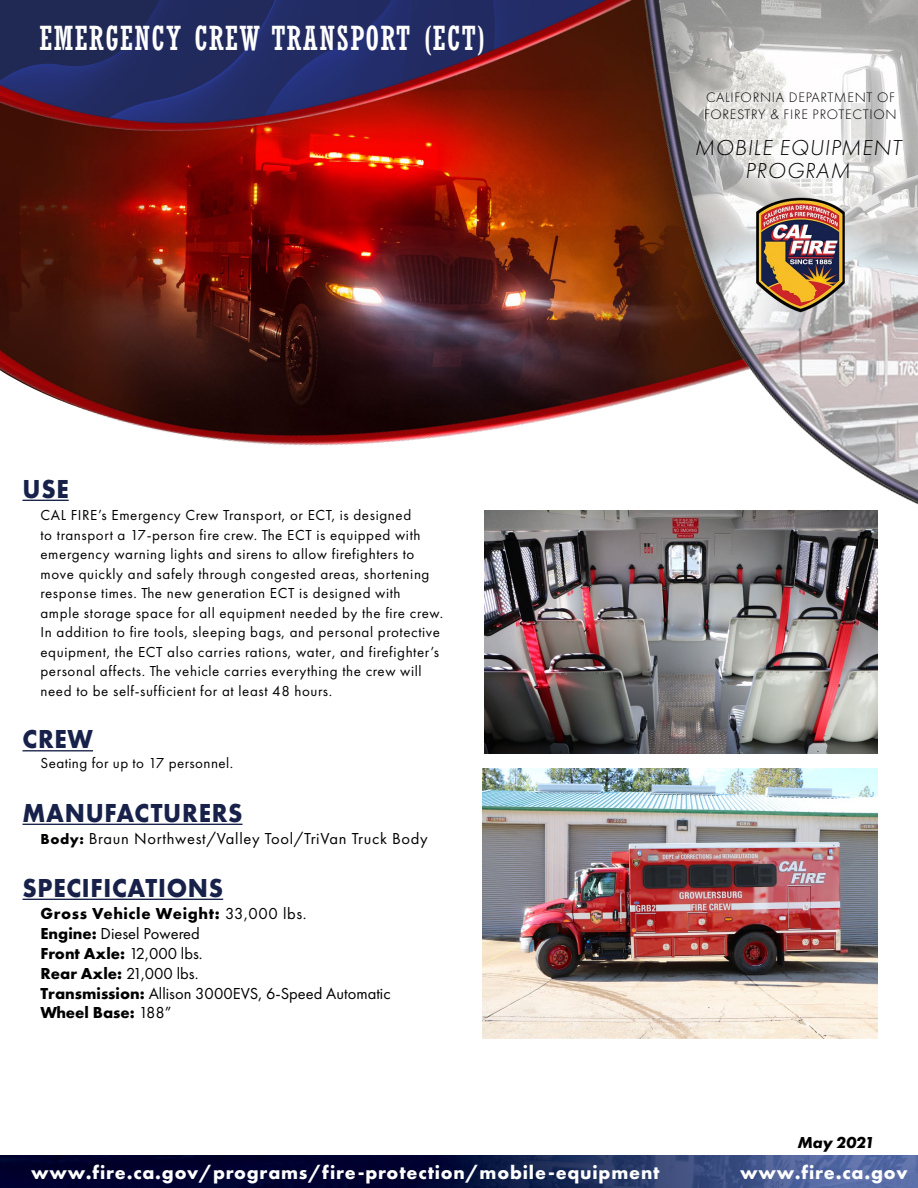
<style>
.page{position:relative;width:918px;height:1188px;background:#fff}
.page>*{position:absolute;margin:0;border:0;box-sizing:border-box;transform-origin:0 0}
.t1{font:condensed 33px "Rockwell";letter-spacing:.04em;color:#fff}
.t2{font:700 27px "Futura PT";letter-spacing:.03em;color:#172149;scale:.93 1}
.t3{font:italic 300 22.5px/23.5px "Futura PT";letter-spacing:.04em;color:#000;text-align:center}
.t4{font:700 19.5px "Futura PT";letter-spacing:.04em;color:#fff}
.t5{font:16.5px/19.8px "Futura PT";color:#000}
.t6{font:16.5px "Futura PT";letter-spacing:.04em;color:#000}
.t7{font:italic 700 16.5px "Futura PT";color:#000}
.t8{font:15px/19.5px "Futura PT";letter-spacing:.04em;color:#000}
.t9{font:300 14.25px/16.5px "Futura PT";letter-spacing:.05em;color:#000}
.s1{font-weight:700;font-size:15px}
.s2{font-weight:700}
</style>
<div class="page">
<img style="left:0;top:0;width:626px;height:63px">
<img style="left:0;top:63px;width:626px;height:383px">
<img style="left:0;top:1155px;width:918px;height:33px">
<img style="left:626px;top:0;width:292px;height:524px">
<hr style="left:22px;top:500px;width:47px;height:1px;background:#172149">
<hr style="left:22px;top:750px;width:71px;height:1px;background:#172149">
<hr style="left:22px;top:824px;width:221px;height:1px;background:#172149">
<hr style="left:22px;top:899px;width:201px;height:1px;background:#172149">
<img style="left:484px;top:510px;width:393px;height:244px">
<img style="left:483px;top:769px;width:394px;height:270px">
<h1 class="t1" style="left:40px;top:19px;width:447px">EMERGENCY CREW TRANSPORT (ECT)</h1>
<h2 class="t2" style="left:22px;top:471px;width:51px">USE</h2>
<p class="t8" style="left:40px;top:505px;width:404px">CAL FIRE’s Emergency Crew Transport, or ECT, is designed<br>to transport a 17-person fire crew. The ECT is equipped with emergency warning lights and sirens to allow firefighters to move quickly and safely through congested areas, shortening response times. The new generation ECT is designed with ample storage space for all equipment needed by the fire crew.<br>In addition to fire tools, sleeping bags, and personal protective equipment, the ECT also carries rations, water, and firefighter’s personal affects. The vehicle carries everything the crew will need to be self-sufficient for at least 48 hours.</p>
<h2 class="t2" style="left:22px;top:722px;width:77px">CREW</h2>
<p class="t8" style="left:40px;top:753px;width:194px">Seating for up to 17 personnel.</p>
<h2 class="t2" style="left:22px;top:795px;width:238px">MANUFACTURERS</h2>
<p class="t6" style="left:40px;top:829px;width:389px"><span class="s1">Body:</span> Braun Northwest/Valley Tool/TriVan Truck Body</p>
<h2 class="t2" style="left:22px;top:870px;width:217px">SPECIFICATIONS</h2>
<p class="t5" style="left:40px;top:904px;width:352px"><span class="s2">Gross Vehicle Weight:</span> 33,000 lbs.<br><span class="s2">Engine:</span> Diesel Powered<br><span class="s2">Front Axle:</span> 12,000 lbs.<br><span class="s2">Rear Axle:</span> 21,000 lbs.<br><span class="s2">Transmission:</span> Allison 3000EVS, 6-Speed Automatic<br><span class="s2">Wheel Base:</span> 188”</p>
<p class="t9" style="left:704px;top:89px;width:194px">CALIFORNIA DEPARTMENT OF<br>FORESTRY &amp; FIRE PROTECTION</p>
<h3 class="t3" style="left:694px;top:135px;width:208px">MOBILE EQUIPMENT<br>PROGRAM</h3>
<p class="t7" style="left:797px;top:1132px;width:79px">May 2021</p>
<h3 class="t4" style="left:31px;top:1159px;width:630px">www.fire.ca.gov/programs/fire-protection/mobile-equipment</h3>
<h3 class="t4" style="left:740px;top:1159px;width:169px">www.fire.ca.gov</h3>
</div>
